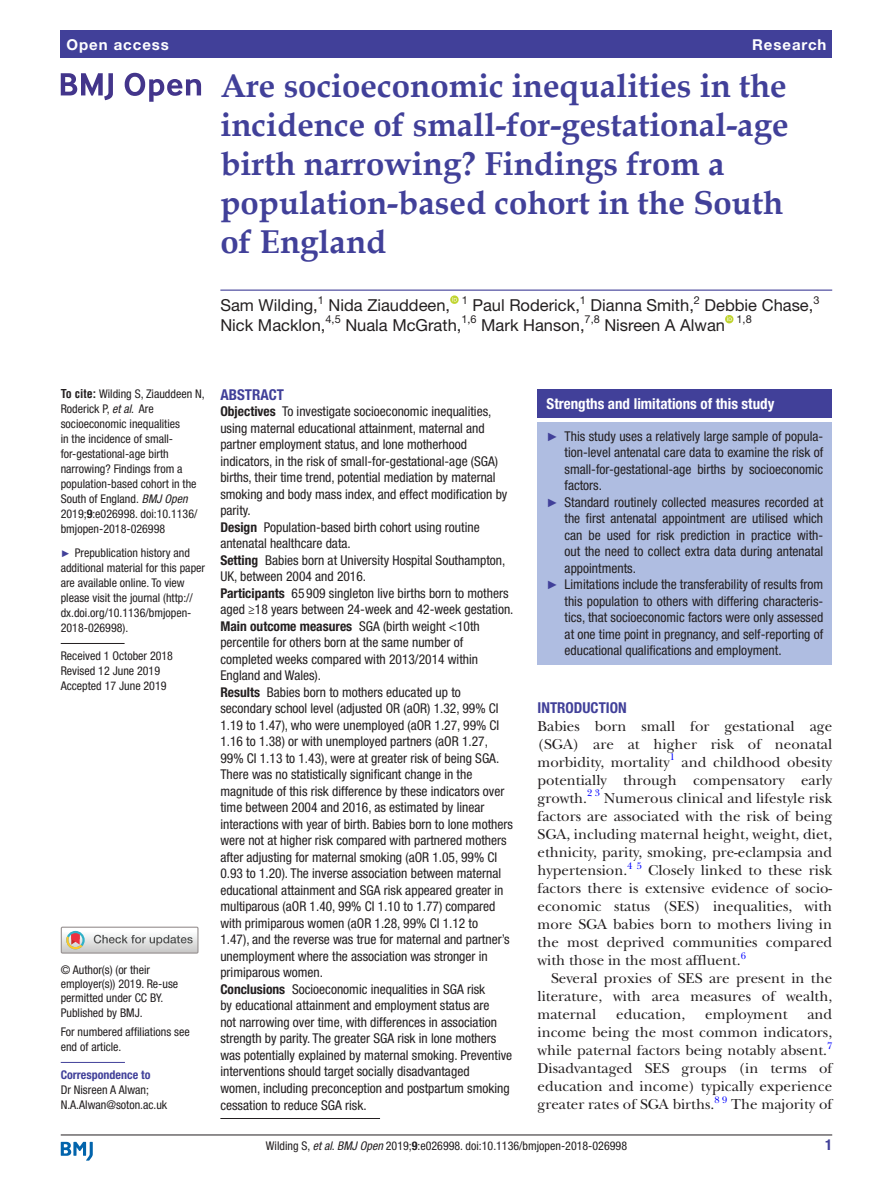
<style>
.page{position:relative;width:893px;height:1191px;background:#fff}
.page>*{position:absolute;margin:0;border:0;box-sizing:border-box;transform-origin:0 0}
.t1{font:700 33px/39px "Book Antiqua";color:#414099}
.t2{font:16.5px "Helvetica Neue LT Std";color:#231f20}
.t3{font:15px/18px "New Baskerville";color:#231f20;text-align:justify}
.t4{font:700 condensed 15px "Helvetica Neue LT Std";color:#fff}
.t5{font:700 condensed 15px "Helvetica Neue LT Std";color:#414099}
.t6{font:700 15px "Helvetica Neue LT Std";letter-spacing:.065em;color:#fff}
.t7{font:condensed 13.5px/16.5px "Helvetica Neue LT Std";color:#231f20}
.t8{font:condensed 12px/15px "Helvetica Neue LT Std";color:#231f20}
.t9{font:700 condensed 12px "Helvetica Neue LT Std";color:#414099}
.t10{font:10.95px "Helvetica Neue LT Std";color:#231f20}
.t11{font:9.9px "New Baskerville";color:#00f}
.s1{font-family:"Helvetica LT Std";font-weight:700}
.s2{font-style:italic}
.s3{font-weight:700}
.s4{font-family:"Arial";font-stretch:normal;font-size:9.75px;color:#414099}
.s5{font-family:"Arial";font-stretch:normal;font-size:12px;color:#414099}
</style>
<div class="page">
<hr style="left:61px;top:1134px;width:771px;height:1px;background:#231f20">
<svg style="left:61px;top:1141px;width:32px;height:19px"></svg>
<div style="left:61px;top:31px;width:771px;height:27px;background:#414099"></div>
<hr style="left:220px;top:289px;width:612px;height:2px;background:#414099">
<svg style="left:450px;top:295px;width:9px;height:9px"></svg>
<svg style="left:725px;top:315px;width:8px;height:8px"></svg>
<hr style="left:61px;top:643px;width:64px;height:1px;background:#231f20">
<hr style="left:61px;top:1062px;width:64px;height:1px;background:#414099">
<svg style="left:61px;top:73px;width:52px;height:27px"></svg>
<svg style="left:125px;top:73px;width:76px;height:29px"></svg>
<div style="left:61px;top:926px;width:138px;height:27px;border:1px solid #969090"></div>
<svg style="left:61px;top:927px;width:137px;height:26px"></svg>
<hr style="left:220px;top:1118px;width:160px;height:1px;background:#231f20">
<div style="left:538px;top:389px;width:294px;height:29px;background:#414099"></div>
<div style="left:538px;top:422px;width:294px;height:242px;background:#afbde1"></div>
<p class="t6" style="left:66px;top:35px;width:104px">Open access</p>
<p class="t6" style="left:752px;top:35px;width:76px">Research</p>
<h1 class="t1" style="left:220px;top:66px;width:570px">Are socioeconomic inequalities in the incidence of small-for-gestational-age birth narrowing? Findings from a population-based cohort in the South of England</h1>
<p class="t2" style="left:220px;top:296px;width:99px">Sam Wilding,</p>
<p class="t10" style="left:318px;top:293px;width:8px">1</p>
<p class="t2" style="left:329px;top:296px;width:123px">Nida Ziauddeen,</p>
<p class="t10" style="left:462px;top:293px;width:8px">1</p>
<p class="t2" style="left:472px;top:296px;width:109px">Paul Roderick,</p>
<p class="t10" style="left:580px;top:293px;width:8px">1</p>
<p class="t2" style="left:591px;top:296px;width:105px">Dianna Smith,</p>
<p class="t10" style="left:694px;top:293px;width:8px">2</p>
<p class="t2" style="left:705px;top:296px;width:110px">Debbie Chase,</p>
<p class="t10" style="left:813px;top:293px;width:8px">3</p>
<p class="t2" style="left:220px;top:315px;width:107px">Nick Macklon,</p>
<p class="t10" style="left:326px;top:313px;width:17px">4,5</p>
<p class="t2" style="left:345px;top:315px;width:118px">Nuala McGrath,</p>
<p class="t10" style="left:461px;top:313px;width:17px">1,6</p>
<p class="t2" style="left:481px;top:315px;width:105px">Mark Hanson,</p>
<p class="t10" style="left:585px;top:313px;width:17px">7,8</p>
<p class="t2" style="left:604px;top:315px;width:122px">Nisreen A Alwan</p>
<p class="t10" style="left:736px;top:313px;width:17px">1,8</p>
<p class="t8" style="left:61px;top:386px;width:145px"><span class="s1">To cite:</span> Wilding S, Ziauddeen N,<br>Roderick P, <span class="s2">et al</span>. Are socioeconomic inequalities<br>in the incidence of small&shy;for-gestational-age birth narrowing? Findings from a population-based cohort in the<br>South of England. <span class="s2">BMJ Open<br></span>2019;<span class="s3">9</span>:e026998. doi:10.1136/ bmjopen-2018-026998</p>
<p class="t8" style="left:61px;top:545px;width:146px"><span class="s4">►</span> Prepublication history and additional material for this paper are available online. To view please visit the journal (http:// dx.doi.org/10.1136/bmjopen-<br>2018-026998).</p>
<p class="t8" style="left:61px;top:648px;width:114px">Received 1 October 2018<br>Revised 12 June 2019<br>Accepted 17 June 2019</p>
<p class="t8" style="left:61px;top:962px;width:119px;line-height:14.4px">© Author(s) (or their employer(s)) 2019. Re-use permitted under CC BY.<br>Published by BMJ.</p>
<p class="t8" style="left:61px;top:1024px;width:130px">For numbered affiliations see end of article.</p>
<p class="t9" style="left:61px;top:1067px;width:91px">Correspondence to</p>
<p class="t8" style="left:61px;top:1082px;width:108px">Dr Nisreen A Alwan;<br>N.A.Alwan@soton.ac.uk</p>
<p class="t5" style="left:220px;top:385px;width:65px">Abstract</p>
<p class="t7" style="left:220px;top:403px;width:295px"><span class="s3">Objectives</span> To investigate socioeconomic inequalities, using maternal educational attainment, maternal and partner employment status, and lone motherhood indicators, in the risk of small-for-gestational-age (SGA) births, their time trend, potential mediation by maternal smoking and body mass index, and effect modification by parity.<br><span class="s3">Design</span> Population-based birth cohort using routine antenatal healthcare data.<br><span class="s3">Setting</span> Babies born at University Hospital Southampton, UK, between 2004 and 2016.<br><span class="s3">Participants</span> 65 909 singleton live births born to mothers aged ≥18 years between 24-week and 42-week gestation.<br><span class="s3">Main outcome measures</span> SGA (birth weight &lt;10th percentile for others born at the same number of completed weeks compared with 2013/2014 within England and Wales).<br><span class="s3">Results</span> Babies born to mothers educated up to secondary school level (adjusted OR (aOR) 1.32, 99% CI 1.19 to 1.47), who were unemployed (aOR 1.27, 99% CI 1.16 to 1.38) or with unemployed partners (aOR 1.27, 99% CI 1.13 to 1.43), were at greater risk of being SGA.<br>There was no statistically significant change in the magnitude of this risk difference by these indicators over time between 2004 and 2016, as estimated by linear interactions with year of birth. Babies born to lone mothers were not at higher risk compared with partnered mothers after adjusting for maternal smoking (aOR 1.05, 99% CI 0.93 to 1.20). The inverse association between maternal educational attainment and SGA risk appeared greater in multiparous (aOR 1.40, 99% CI 1.10 to 1.77) compared with primiparous women (aOR 1.28, 99% CI 1.12 to<br>1.47), and the reverse was true for maternal and partner’s unemployment where the association was stronger in primiparous women.<br><span class="s3">Conclusions</span> Socioeconomic inequalities in SGA risk<br>by educational attainment and employment status are<br>not narrowing over time, with differences in association strength by parity. The greater SGA risk in lone mothers was potentially explained by maternal smoking. Preventive interventions should target socially disadvantaged<br>women, including preconception and postpartum smoking cessation to reduce SGA risk.</p>
<p class="t4" style="left:547px;top:394px;width:229px">Strengths and limitations of this study</p>
<p class="t7" style="left:547px;top:427px;width:278px"><span class="s5">►</span> This study uses a relatively large sample of popula-</p>
<p class="t7" style="left:565px;top:444px;width:260px">tion-level antenatal care data to examine the risk of</p>
<p class="t7" style="left:565px;top:460px;width:260px">small-for-gestational-age births by socioeconomic</p>
<p class="t7" style="left:565px;top:477px;width:39px">factors.</p>
<p class="t7" style="left:547px;top:493px;width:278px"><span class="s5">►</span> Standard routinely collected measures recorded at</p>
<p class="t7" style="left:565px;top:510px;width:260px">the first antenatal appointment are utilised which</p>
<p class="t7" style="left:565px;top:526px;width:260px">can be used for risk prediction in practice with-</p>
<p class="t7" style="left:565px;top:543px;width:260px">out the need to collect extra data during antenatal</p>
<p class="t7" style="left:565px;top:559px;width:73px">appointments.</p>
<p class="t7" style="left:547px;top:576px;width:278px"><span class="s5">►</span> Limitations include the transferability of results from</p>
<p class="t7" style="left:565px;top:592px;width:260px">this population to others with differing characteris-</p>
<p class="t7" style="left:565px;top:609px;width:260px">tics, that socioeconomic factors were only assessed</p>
<p class="t7" style="left:565px;top:625px;width:260px">at one time point in pregnancy, and self-reporting of</p>
<p class="t7" style="left:565px;top:642px;width:219px">educational qualifications and employment.</p>
<p class="t5" style="left:538px;top:699px;width:91px">Introduction</p>
<p class="t3" style="left:538px;top:717px;width:296px">Babies born small for gestational age (SGA) are at higher risk of neonatal morbidity, mortality</p>
<p class="t11" style="left:670px;top:751px;width:7px">1</p>
<p class="t3" style="left:538px;top:753px;width:296px;text-indent:144px">and childhood obesity potentially through compensatory early growth.</p>
<p class="t11" style="left:587px;top:787px;width:14px">2 3</p>
<p class="t3" style="left:538px;top:789px;width:296px;text-indent:66px">Numerous clinical and lifestyle risk factors are associated with the risk of being SGA, including maternal height, weight, diet, ethnicity, parity, smoking, pre-eclampsia and hypertension.</p>
<p class="t11" style="left:627px;top:859px;width:16px">4 5</p>
<p class="t3" style="left:538px;top:861px;width:296px;text-indent:111px">Closely linked to these risk factors there is extensive evidence of socio&shy;economic status (SES) inequalities, with more SGA babies born to mothers living in the most deprived communities compared with those in the most affluent.</p>
<p class="t11" style="left:741px;top:949px;width:7px">6</p>
<p class="t3" style="left:538px;top:969px;width:296px;text-indent:14px">Several proxies of SES are present in the literature, with area measures of wealth, maternal</p>
<p class="t3" style="left:538px;top:1005px;width:296px;text-indent:270px">and income being the most common indicators, while paternal factors being notably absent.<sup>7<br></sup>Disadvantaged SES groups (in terms of education and income) typically experience greater rates of SGA births.</p>
<p class="t3" style="left:616px;top:1005px;width:71px">education,</p>
<p class="t3" style="left:705px;top:1005px;width:84px">employment</p>
<p class="t11" style="left:714px;top:1093px;width:14px">8 9</p>
<p class="t3" style="left:731px;top:1095px;width:103px">The majority of</p>
<p class="t8" style="left:266px;top:1137px;width:363px">Wilding S, <span class="s2">et al</span>. <span class="s2">BMJ Open</span> 2019;<span class="s3">9</span>:e026998. doi:10.1136/bmjopen-2018-026998</p>
<p class="t5" style="left:825px;top:1135px;width:9px">1</p>
</div>
